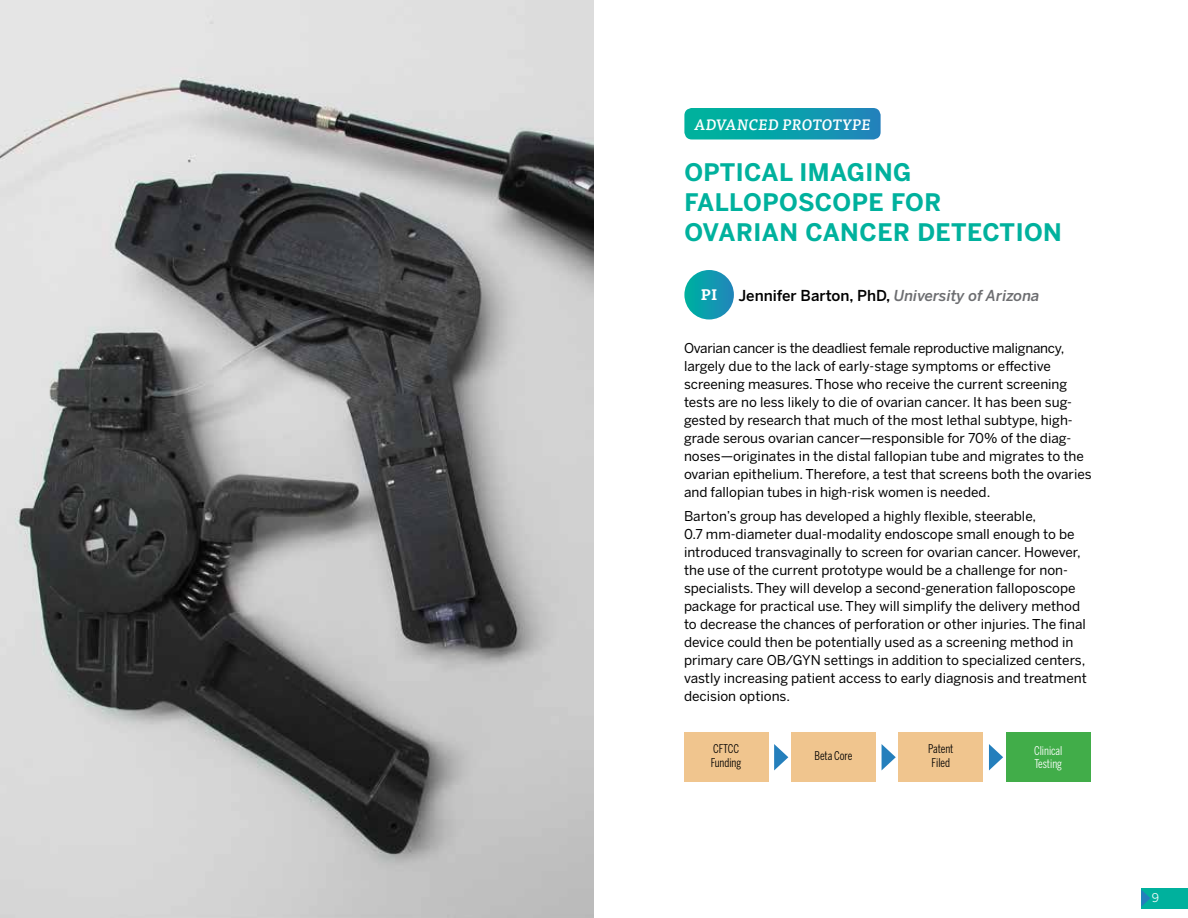
<style>
.page{position:relative;width:1188px;height:918px;background:#fff}
.page>*{position:absolute;margin:0;border:0;box-sizing:border-box;transform-origin:0 0}
.t1{font:700 24px/30px "Benton Sans";letter-spacing:.02em;color:#00b19d}
.t2{font:500 15px "Benton Sans";color:#000}
.t3{font:italic 500 15px "Tisa OT";letter-spacing:.03em;color:#fff}
.t4{font:700 15px "Tisa OT";color:#fff}
.t5{font:13.5px/18px "Benton Sans";color:#000}
.t6{font:12px/13.5px "Benton Sans Compressed";color:#000}
.t7{font:12px/13.5px "Benton Sans Compressed";color:#fff}
.t8{font:12px "Benton Sans";color:#fff}
.s1{font-style:italic;color:#6d6e71}
</style>
<div class="page">
<div style="left:1141px;top:888px;width:47px;height:20px;background:#00b19d"></div>
<svg style="left:1141px;top:890px;width:9px;height:17px"></svg>
<img style="left:0;top:0;width:594px;height:918px">
<svg style="left:684px;top:270px;width:50px;height:50px;background:#159eb0"></svg>
<svg style="left:684px;top:108px;width:197px;height:32px;background:#11a1ac"></svg>
<div style="left:684px;top:732px;width:84px;height:50px;background:#f0c58e"></div>
<div style="left:791px;top:732px;width:84px;height:50px;background:#f0c58e"></div>
<div style="left:899px;top:732px;width:84px;height:50px;background:#f0c58e"></div>
<div style="left:1006px;top:732px;width:84px;height:50px;background:#41ad49"></div>
<svg style="left:774px;top:744px;width:14px;height:26px"></svg>
<svg style="left:882px;top:744px;width:14px;height:26px"></svg>
<svg style="left:989px;top:744px;width:14px;height:26px"></svg>
<p class="t3" style="left:694px;top:115px;width:178px">ADVANCED PROTOTYPE</p>
<h1 class="t1" style="left:684px;top:157px;width:379px">OPTICAL IMAGING<br>FALLOPOSCOPE FOR<br>OVARIAN CANCER DETECTION</h1>
<p class="t4" style="left:701px;top:285px;width:18px">PI</p>
<p class="t2" style="left:738px;top:286px;width:303px">Jennifer Barton, PhD, <span class="s1">University of Arizona</span></p>
<p class="t5" style="left:684px;top:339px;width:409px">Ovarian cancer is the deadliest female reproductive malignancy, largely due to the lack of early-stage symptoms or effective screening measures. Those who receive the current screening tests are no less likely to die of ovarian cancer. It has been sug&shy;gested by research that much of the most lethal subtype, high&shy;grade serous ovarian cancer—responsible for 70% of the diag&shy;noses—originates in the distal fallopian tube and migrates to the ovarian epithelium. Therefore, a test that screens both the ovaries and fallopian tubes in high-risk women is needed.</p>
<p class="t5" style="left:684px;top:507px;width:404px">Barton’s group has developed a highly flexible, steerable,<br>0.7 mm-diameter dual-modality endoscope small enough to be introduced transvaginally to screen for ovarian cancer. However, the use of the current prototype would be a challenge for non&shy;specialists. They will develop a second-generation falloposcope package for practical use. They will simplify the delivery method to decrease the chances of perforation or other injuries. The final device could then be potentially used as a screening method in primary care OB/GYN settings in addition to specialized centers, vastly increasing patient access to early diagnosis and treatment decision options.</p>
<p class="t6" style="left:711px;top:742px;width:32px">CFTCC<br>Funding</p>
<p class="t6" style="left:815px;top:749px;width:39px">Beta Core</p>
<p class="t6" style="left:928px;top:742px;width:27px">Patent<br>Filed</p>
<p class="t7" style="left:1034px;top:744px;width:30px">Clinical<br>Testing</p>
<p class="t8" style="left:1152px;top:891px;width:9px">9</p>
</div>
